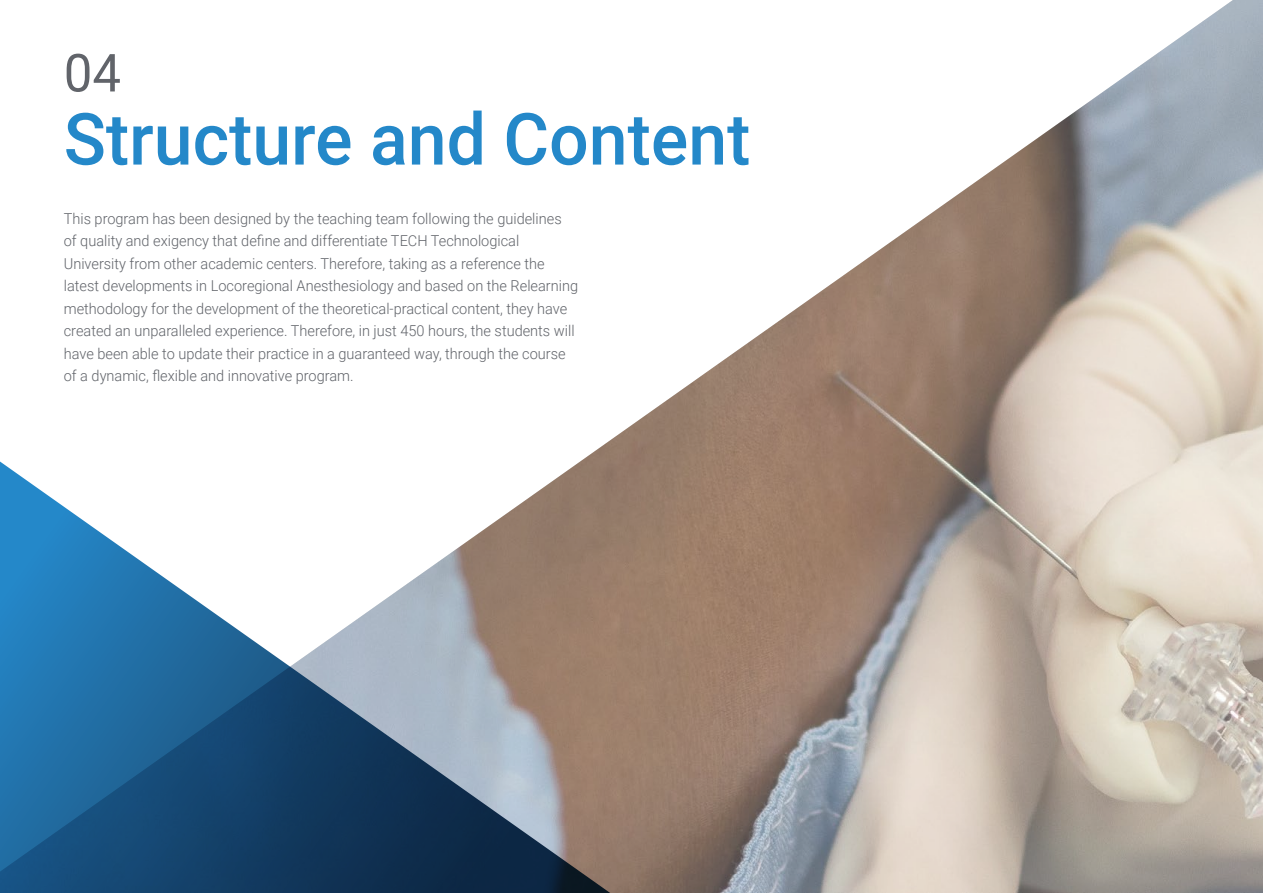
<style>
.page{position:relative;width:1263px;height:893px;background:#fff}
.page>*{position:absolute;margin:0;border:0;box-sizing:border-box;transform-origin:0 0}
.t1{font:500 72px "Roboto";color:#2488c9}
.t2{font:52.5px "Roboto";color:#61646a}
.t3{font:300 15px/22.5px "Roboto";color:#61646a}
</style>
<div class="page">
<img style="left:602px;top:0;width:661px;height:893px">
<svg style="left:0;top:446px;width:640px;height:447px"></svg>
<h2 class="t2" style="left:64px;top:36px;width:59px">04</h2>
<h1 class="t1" style="left:64px;top:89px;width:688px">Structure and Content</h1>
<p class="t3" style="left:64px;top:207px;width:516px">This program has been designed by the teaching team following the guidelines of quality and exigency that define and differentiate TECH Technological University from other academic centers. Therefore, taking as a reference the latest developments in Locoregional Anesthesiology and based on the Relearning methodology for the development of the theoretical-practical content, they have created an unparalleled experience. Therefore, in just 450 hours, the students will have been able to update their practice in a guaranteed way, through the course of a dynamic, flexible and innovative program.</p>
</div>
